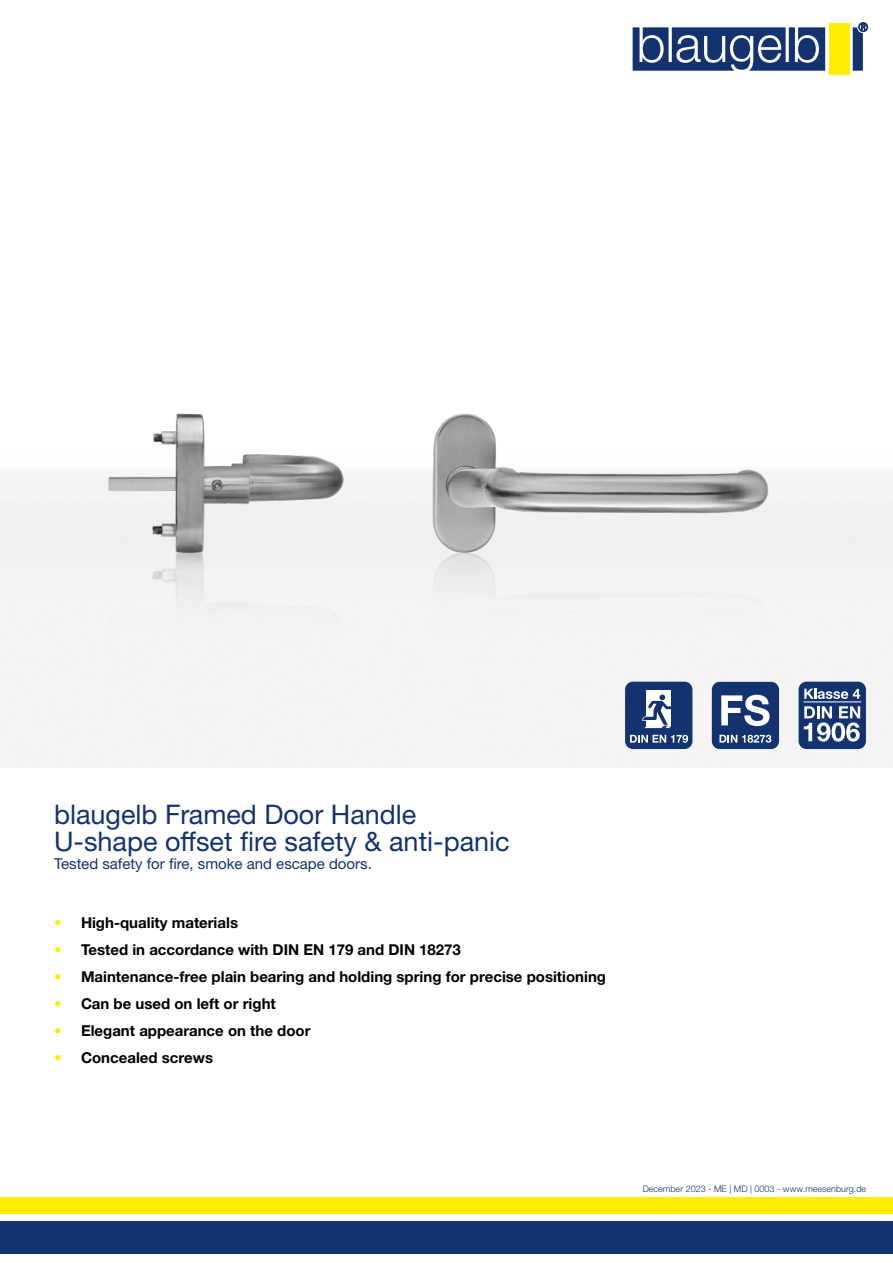
<style>
.page{position:relative;width:893px;height:1263px;background:#fff}
.page>*{position:absolute;margin:0;border:0;box-sizing:border-box;transform-origin:0 0}
.t1{font:27px/27px "Helvetica Neue World 55 Roman";color:#133370}
.t2{font:700 15px "Helvetica Neue World 75";color:#000}
.t3{font:15px "Helvetica Neue World 55 Roman";color:#133370}
.t4{font:9px "Helvetica Neue World 45 Lt";color:#133370}
.s1{color:#ffed00}
</style>
<div class="page">
<div style="left:0;top:472px;width:893px;height:295px;background:#f4f4f4"></div>
<img style="left:34px;top:413px;width:760px;height:298px">
<div style="left:0;top:1222px;width:893px;height:32px;background:#133370"></div>
<div style="left:0;top:1197px;width:893px;height:17px;background:#ffed00"></div>
<svg style="left:633px;top:22px;width:235px;height:49px"></svg>
<div style="left:829px;top:23px;width:20px;height:51px;background:#ffed00"></div>
<div style="left:712px;top:682px;width:67px;height:67px;background:#133370;border-radius:8px"></div>
<svg style="left:719px;top:735px;width:52px;height:8px"></svg>
<svg style="left:721px;top:695px;width:49px;height:31px"></svg>
<div style="left:799px;top:682px;width:67px;height:67px;background:#133370;border-radius:8px"></div>
<svg style="left:804px;top:689px;width:56px;height:10px"></svg>
<svg style="left:804px;top:706px;width:56px;height:36px"></svg>
<hr style="left:803px;top:702px;width:58px;height:1px;background:#fff">
<div style="left:625px;top:682px;width:67px;height:67px;background:#133370;border-radius:8px"></div>
<div style="left:646px;top:690px;width:25px;height:36px;background:#fff"></div>
<svg style="left:642px;top:694px;width:29px;height:34px"></svg>
<svg style="left:630px;top:735px;width:58px;height:8px"></svg>
<h1 class="t1" style="left:54px;top:801px;width:457px">blaugelb Framed Door Handle<br>U-shape offset fire safety &amp; anti-panic</h1>
<p class="t3" style="left:54px;top:855px;width:319px">Tested safety for fire, smoke and escape doors.</p>
<p class="t2" style="left:54px;top:914px;width:186px"><span class="s1">•</span> High-quality materials</p>
<p class="t2" style="left:54px;top:941px;width:408px"><span class="s1">•</span> Tested in accordance with DIN EN 179 and DIN 18273</p>
<p class="t2" style="left:54px;top:968px;width:554px"><span class="s1">•</span> Maintenance-free plain bearing and holding spring for precise positioning</p>
<p class="t2" style="left:54px;top:995px;width:223px"><span class="s1">•</span> Can be used on left or right</p>
<p class="t2" style="left:54px;top:1022px;width:258px"><span class="s1">•</span> Elegant appearance on the door</p>
<p class="t2" style="left:54px;top:1049px;width:161px"><span class="s1">•</span> Concealed screws</p>
<p class="t4" style="left:643px;top:1183px;width:225px">December 2023 - ME | MD | 0003 - www.meesenburg.de</p>
</div>
